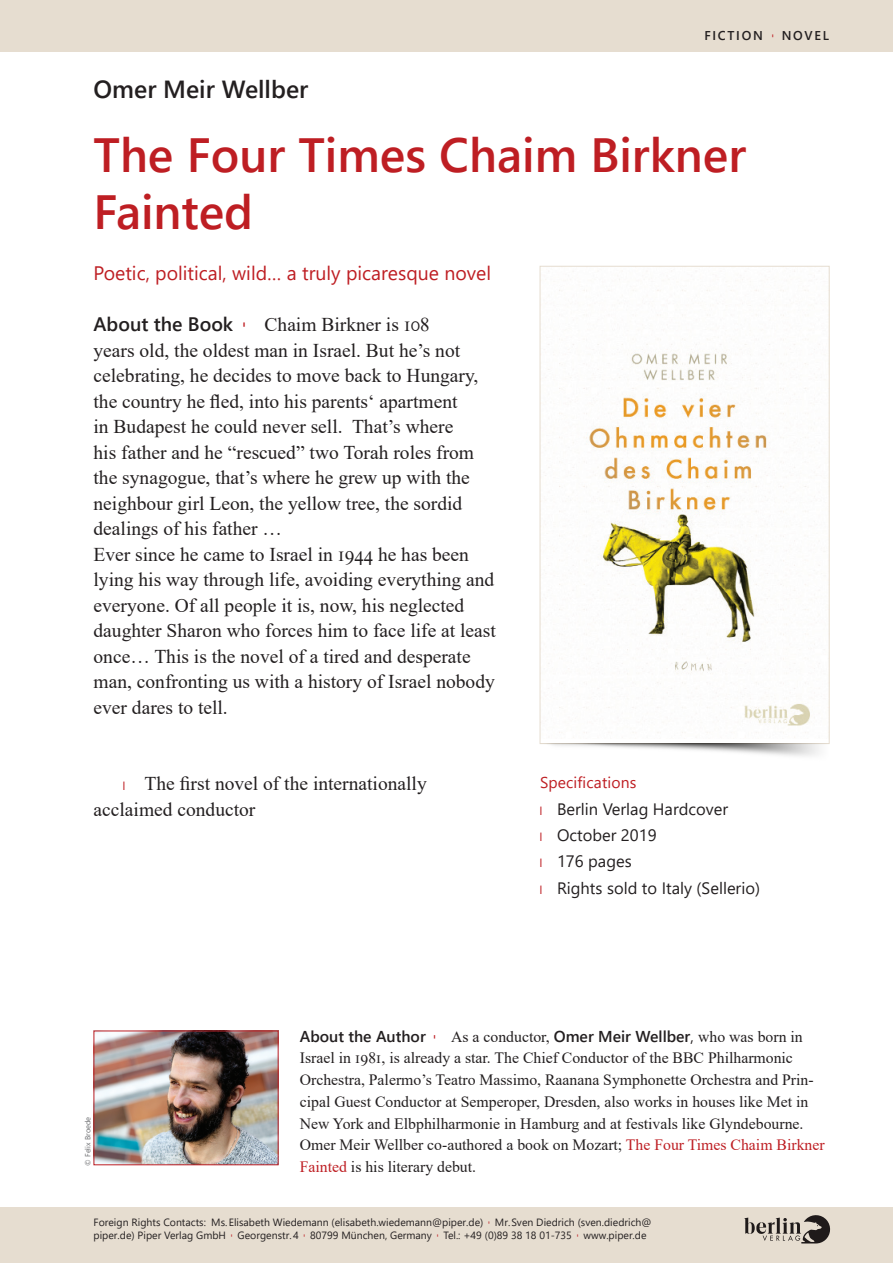
<style>
.page{position:relative;width:893px;height:1263px;background:#fff}
.page>*{position:absolute;margin:0;border:0;box-sizing:border-box;transform-origin:0 0}
.t1{font:600 48px/57px "Segoe UI";color:#be1e23}
.t2{font:600 24.75px "Segoe UI";color:#231f20}
.t3{font:19.5px/25.5px "Times New Roman";color:#231f20}
.t4{font:19.5px "Segoe UI";color:#be1e23}
.t5{font:16.5px/26.4px "Segoe UI";color:#231f20}
.t6{font:15.75px/21.8px "Times New Roman";color:#231f20}
.t7{font:600 15.75px "Segoe UI";color:#231f20}
.t8{font:15.6px "Segoe UI";letter-spacing:.01em;color:#be1e23}
.t9{font:600 12.75px "Segoe UI";letter-spacing:.135em;color:#231f20}
.t10{font:10.5px/13.5px "Segoe UI";color:#231f20}
.t11{font:7.5px "Segoe UI";color:#6c6d70}
.s1{color:#be1e23}
.s2{font-family:"Segoe UI";font-weight:600}
.s3{font-family:"Segoe UI";font-weight:600;color:#be1e23}
.s4{font-family:"Segoe UI";font-weight:700;font-size:16.8px;color:#be1e23}
.s5{font-weight:700;font-size:16.8px;color:#be1e23}
.s6{font-weight:400;color:#be1e23}
.s7{font-family:"Times New Roman";font-weight:400}
.s8{font-weight:400}
</style>
<div class="page">
<div style="left:0;top:1208px;width:893px;height:55px;background:#e6ddd0"></div>
<div style="left:0;top:0;width:893px;height:51px;background:#e6ddd0"></div>
<svg style="left:744px;top:1215px;width:86px;height:28px"></svg>
<img style="left:545px;top:271px;width:275px;height:467px">
<img style="left:540px;top:743px;width:289px;height:13px">
<img style="left:96px;top:1032px;width:181px;height:131px">
<div style="left:94px;top:1030px;width:185px;height:135px;border:1px solid #be1e23"></div>
<p class="t9" style="left:704px;top:24px;width:126px">FICTION <span class="s1">▪</span> NOVEL</p>
<p class="t2" style="left:94px;top:66px;width:216px">Omer Meir Wellber</p>
<h1 class="t1" style="left:94px;top:123px;width:654px">The Four Times Chaim Birkner<br>Fainted</h1>
<p class="t4" style="left:94px;top:255px;width:399px">Poetic, political, wild… a truly picaresque novel</p>
<p class="t3" style="left:94px;top:311px;width:404px"><span class="s2">About the Book</span> <span class="s3">▪</span> Chaim Birkner is 108<br>years old, the oldest man in Israel. But he’s not celebrating, he decides to move back to Hungary, the country he fled, into his parents‘ apartment<br>in Budapest he could never sell. That’s where<br>his father and he “rescued” two Torah roles from the synagogue, that’s where he grew up with the neighbour girl Leon, the yellow tree, the sordid dealings of his father …<br>Ever since he came to Israel in 1944 he has been lying his way through life, avoiding everything and everyone. Of all people it is, now, his neglected daughter Sharon who forces him to face life at least once… This is the novel of a tired and desperate man, confronting us with a history of Israel nobody ever dares to tell.</p>
<p class="t3" style="left:94px;top:770px;width:335px;text-indent:30px"><span class="s4">ı</span> The first novel of the internationally acclaimed conductor</p>
<p class="t8" style="left:540px;top:768px;width:98px">Specifications</p>
<p class="t5" style="left:540px;top:794px;width:221px"><span class="s5">ı</span> Berlin Verlag Hardcover<br><span class="s5">ı</span> October 2019<br><span class="s5">ı</span> 176 pages<br><span class="s5">ı</span> Rights sold to Italy (Sellerio)</p>
<p class="t11" style="left:81px;top:1166px;width:51px;rotate:-90deg">© Felix Broede</p>
<p class="t7" style="left:300px;top:1021px;width:504px">About the Author <span class="s6">▪</span> <span class="s7">As a conductor,</span> Omer Meir Wellber<span class="s8">,</span> <span class="s7">who was born in</span></p>
<p class="t6" style="left:300px;top:1047px;width:526px">Israel in 1981, is already a star. The Chief Conductor of the BBC Philharmonic Orchestra, Palermo’s Teatro Massimo, Raanana Symphonette Orchestra and Prin&shy;cipal Guest Conductor at Semperoper, Dresden, also works in houses like Met in New York and Elbphilharmonie in Hamburg and at festivals like Glyndebourne.<br>Omer Meir Wellber co-authored a book on Mozart; <span class="s1">The Four Times Chaim Birkner Fainted</span> is his literary debut.</p>
<p class="t10" style="left:94px;top:1214px;width:559px">Foreign Rights Contacts: Ms.Elisabeth Wiedemann (elisabeth.wiedemann@piper.de) <span class="s1">▪</span> Mr.Sven Diedrich (sven.diedrich@ piper.de) Piper Verlag GmbH <span class="s1">▪</span> Georgenstr.4 <span class="s1">▪</span> 80799 München, Germany <span class="s1">▪</span> Tel.: +49 (0)89 38 18 01-735 <span class="s1">▪</span> www.piper.de</p>
</div>
